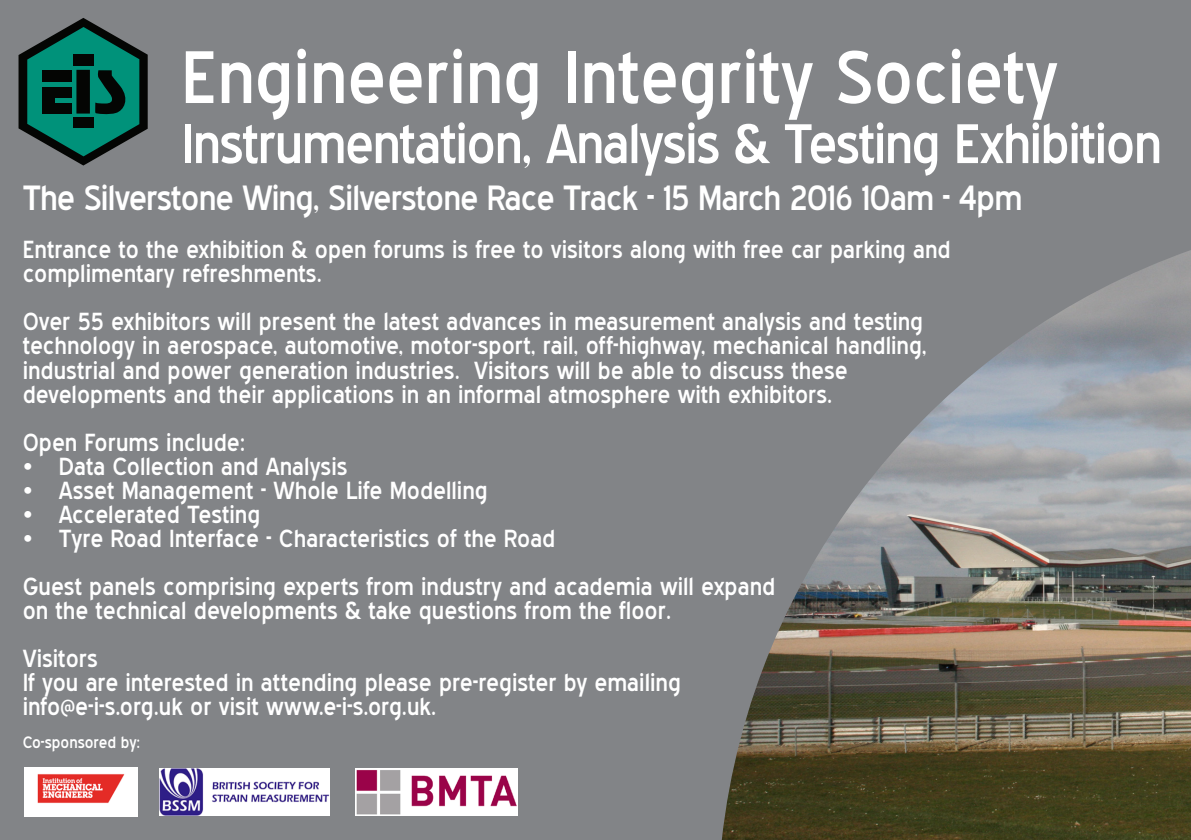
<style>
.page{position:relative;width:1191px;height:840px;background:#fff}
.page>*{position:absolute;margin:0;border:0;box-sizing:border-box;transform-origin:0 0}
.t1{font:72px "Blue Highway";color:#fff}
.t2{font:54px "Blue Highway";letter-spacing:-.025em;color:#fff}
.t3{font:34px "Blue Highway";letter-spacing:-.025em;color:#fff}
.t4{font:24px/24px "Blue Highway";color:#fff}
.t5{font:16px "Blue Highway";color:#fff}
</style>
<div class="page">
<div style="left:0;top:0;width:1191px;height:839px;background:#828487"></div>
<svg style="left:19px;top:18px;width:129px;height:147px"></svg>
<img style="left:722px;top:250px;width:469px;height:589px">
<img style="left:24px;top:767px;width:113px;height:48px">
<img style="left:159px;top:768px;width:170px;height:46px">
<img style="left:355px;top:768px;width:163px;height:46px">
<p class="t1" style="left:181px;top:34px;width:878px">Engineering Integrity Society</p>
<p class="t2" style="left:181px;top:111px;width:982px">Instrumentation, Analysis &amp; Testing Exhibition</p>
<p class="t3" style="left:23px;top:178px;width:1001px">The Silverstone Wing, Silverstone Race Track - 15 March 2016 10am - 4pm</p>
<p class="t4" style="left:23px;top:237px;width:929px">Entrance to the exhibition &amp; open forums is free to visitors along with free car parking and complimentary refreshments.</p>
<p class="t4" style="left:23px;top:309px;width:905px">Over 55 exhibitors will present the latest advances in measurement analysis and testing technology in aerospace, automotive, motor-sport, rail, off-highway, mechanical handling, industrial and power generation industries. Visitors will be able to discuss these developments and their applications in an informal atmosphere with exhibitors.</p>
<p class="t4" style="left:23px;top:429px;width:224px">Open Forums include:</p>
<p class="t4" style="left:23px;top:453px;width:326px">• Data Collection and Analysis</p>
<p class="t4" style="left:23px;top:477px;width:466px">• Asset Management - Whole Life Modelling</p>
<p class="t4" style="left:23px;top:501px;width:239px">• Accelerated Testing</p>
<p class="t4" style="left:23px;top:525px;width:534px">• Tyre Road Interface - Characteristics of the Road</p>
<p class="t4" style="left:23px;top:573px;width:754px">Guest panels comprising experts from industry and academia will expand on the technical developments &amp; take questions from the floor.</p>
<p class="t4" style="left:23px;top:645px;width:77px">Visitors</p>
<p class="t4" style="left:23px;top:669px;width:659px">If you are interested in attending please pre-register by emailing</p>
<p class="t4" style="left:23px;top:693px;width:415px">info@e-i-s.org.uk or visit www.e-i-s.org.uk.</p>
<p class="t5" style="left:23px;top:732px;width:119px">Co-sponsored by:</p>
</div>
